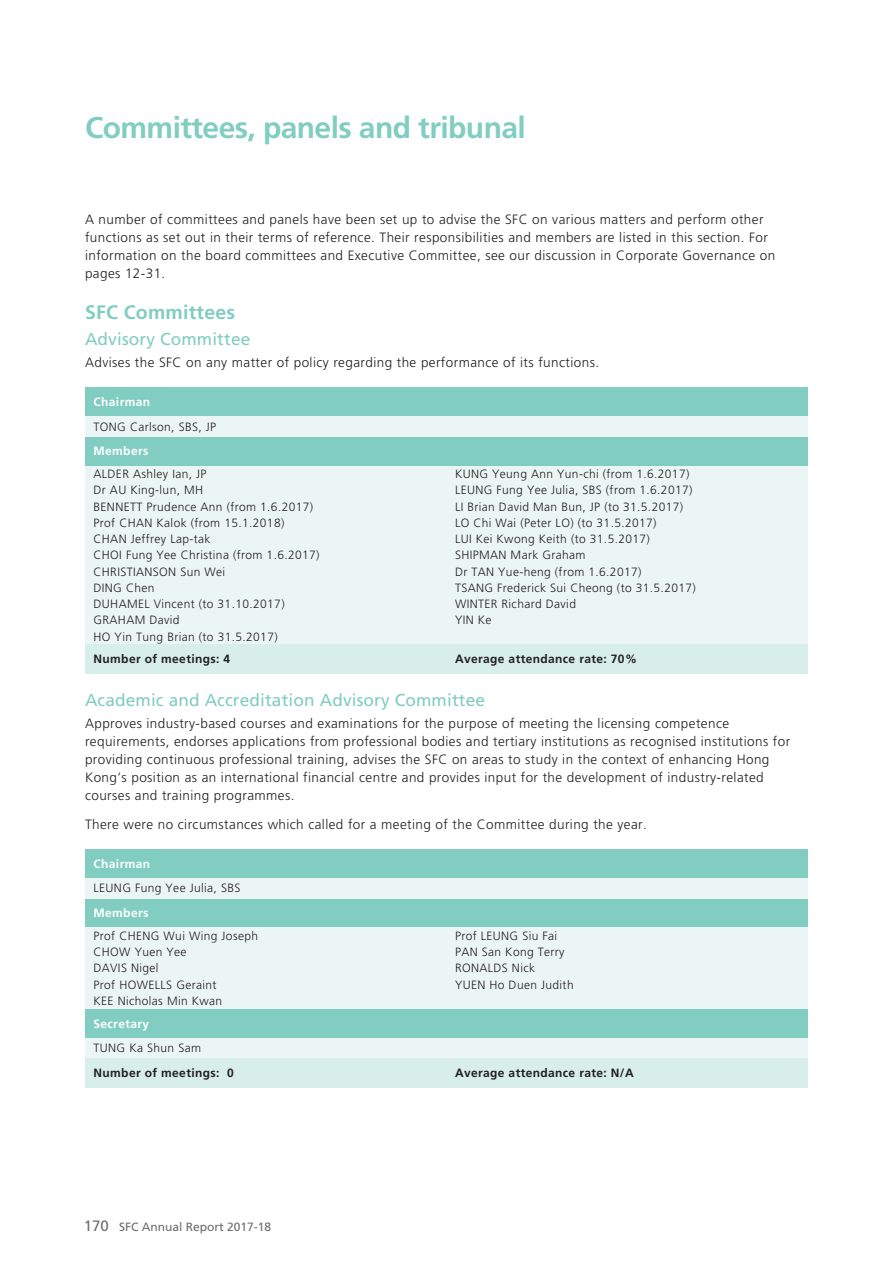
<style>
.page{position:relative;width:893px;height:1263px;background:#fff}
.page>*{position:absolute;margin:0;border:0;box-sizing:border-box;transform-origin:0 0}
.t1{font:700 30px "Frutiger LT Std";letter-spacing:-.02em;color:#81cdc1}
.t2{font:700 19.5px "Frutiger LT Std";letter-spacing:.01em;color:#81cdc1}
.t3{font:17.25px "Frutiger LT Std";letter-spacing:.01em;color:#81cdc1}
.t4{font:300 13.5px/18px "Frutiger LT Std";letter-spacing:.03em;color:#231f20}
.t5{font:300 12px/16.2px "Frutiger LT Std";letter-spacing:.03em;color:#231f20}
.t6{font:700 12px "Frutiger LT Std";letter-spacing:.03em;color:#231f20}
.t7{font:700 12px "Frutiger LT Std";letter-spacing:.03em;color:#fff}
.t8{font:12px "Frutiger LT Std";color:#6c6d70}
.s1{font-size:15px}
</style>
<div class="page">
<div style="left:85px;top:387px;width:723px;height:29px;background:#81cdc1"></div>
<div style="left:85px;top:437px;width:723px;height:29px;background:#81cdc1"></div>
<div style="left:85px;top:416px;width:361px;height:21px;background:#ebf6f4"></div>
<div style="left:446px;top:416px;width:362px;height:21px;background:#ebf6f4"></div>
<div style="left:85px;top:466px;width:361px;height:16px;background:#ebf6f4"></div>
<div style="left:446px;top:466px;width:362px;height:16px;background:#ebf6f4"></div>
<div style="left:85px;top:482px;width:361px;height:16px;background:#ebf6f4"></div>
<div style="left:446px;top:482px;width:362px;height:16px;background:#ebf6f4"></div>
<div style="left:85px;top:498px;width:361px;height:17px;background:#ebf6f4"></div>
<div style="left:446px;top:498px;width:362px;height:17px;background:#ebf6f4"></div>
<div style="left:85px;top:515px;width:361px;height:16px;background:#ebf6f4"></div>
<div style="left:446px;top:515px;width:362px;height:16px;background:#ebf6f4"></div>
<div style="left:85px;top:531px;width:361px;height:16px;background:#ebf6f4"></div>
<div style="left:446px;top:531px;width:362px;height:16px;background:#ebf6f4"></div>
<div style="left:85px;top:547px;width:361px;height:16px;background:#ebf6f4"></div>
<div style="left:446px;top:547px;width:362px;height:16px;background:#ebf6f4"></div>
<div style="left:85px;top:563px;width:361px;height:17px;background:#ebf6f4"></div>
<div style="left:446px;top:563px;width:362px;height:17px;background:#ebf6f4"></div>
<div style="left:85px;top:580px;width:361px;height:16px;background:#ebf6f4"></div>
<div style="left:446px;top:580px;width:362px;height:16px;background:#ebf6f4"></div>
<div style="left:85px;top:596px;width:361px;height:16px;background:#ebf6f4"></div>
<div style="left:446px;top:596px;width:362px;height:16px;background:#ebf6f4"></div>
<div style="left:85px;top:612px;width:361px;height:16px;background:#ebf6f4"></div>
<div style="left:446px;top:612px;width:362px;height:16px;background:#ebf6f4"></div>
<div style="left:85px;top:628px;width:361px;height:17px;background:#ebf6f4"></div>
<div style="left:446px;top:628px;width:362px;height:17px;background:#ebf6f4"></div>
<div style="left:85px;top:645px;width:361px;height:29px;background:#d7eee9"></div>
<div style="left:446px;top:645px;width:362px;height:29px;background:#d7eee9"></div>
<div style="left:85px;top:849px;width:723px;height:29px;background:#81cdc1"></div>
<div style="left:85px;top:899px;width:723px;height:29px;background:#81cdc1"></div>
<div style="left:85px;top:1009px;width:723px;height:29px;background:#81cdc1"></div>
<div style="left:85px;top:878px;width:361px;height:21px;background:#ebf6f4"></div>
<div style="left:446px;top:878px;width:362px;height:21px;background:#ebf6f4"></div>
<div style="left:85px;top:928px;width:361px;height:16px;background:#ebf6f4"></div>
<div style="left:446px;top:928px;width:362px;height:16px;background:#ebf6f4"></div>
<div style="left:85px;top:944px;width:361px;height:16px;background:#ebf6f4"></div>
<div style="left:446px;top:944px;width:362px;height:16px;background:#ebf6f4"></div>
<div style="left:85px;top:960px;width:361px;height:16px;background:#ebf6f4"></div>
<div style="left:446px;top:960px;width:362px;height:16px;background:#ebf6f4"></div>
<div style="left:85px;top:976px;width:361px;height:17px;background:#ebf6f4"></div>
<div style="left:446px;top:976px;width:362px;height:17px;background:#ebf6f4"></div>
<div style="left:85px;top:993px;width:361px;height:16px;background:#ebf6f4"></div>
<div style="left:446px;top:993px;width:362px;height:16px;background:#ebf6f4"></div>
<div style="left:85px;top:1038px;width:361px;height:20px;background:#ebf6f4"></div>
<div style="left:446px;top:1038px;width:362px;height:20px;background:#ebf6f4"></div>
<div style="left:85px;top:1058px;width:361px;height:29px;background:#d7eee9"></div>
<div style="left:446px;top:1058px;width:362px;height:29px;background:#d7eee9"></div>
<h1 class="t1" style="left:85px;top:110px;width:442px">Committees, panels and tribunal</h1>
<p class="t4" style="left:85px;top:210px;width:692px">A number of committees and panels have been set up to advise the SFC on various matters and perform other functions as set out in their terms of reference. Their responsibilities and members are listed in this section. For information on the board committees and Executive Committee, see our discussion in Corporate Governance on pages 12-31.</p>
<h2 class="t2" style="left:85px;top:301px;width:152px">SFC Committees</h2>
<h3 class="t3" style="left:85px;top:329px;width:167px">Advisory Committee</h3>
<p class="t4" style="left:85px;top:354px;width:516px">Advises the SFC on any matter of policy regarding the performance of its functions.</p>
<h4 class="t7" style="left:94px;top:395px;width:58px">Chairman</h4>
<p class="t5" style="left:94px;top:419px;width:124px">TONG Carlson, SBS, JP</p>
<h4 class="t7" style="left:94px;top:444px;width:56px">Members</h4>
<p class="t5" style="left:94px;top:466px;width:228px">ALDER Ashley Ian, JP<br>Dr AU King-lun, MH<br>BENNETT Prudence Ann (from 1.6.2017)<br>Prof CHAN Kalok (from 15.1.2018)<br>CHAN Jeffrey Lap-tak<br>CHOI Fung Yee Christina (from 1.6.2017)<br>CHRISTIANSON Sun Wei<br>DING Chen<br>DUHAMEL Vincent (to 31.10.2017)<br>GRAHAM David<br>HO Yin Tung Brian (to 31.5.2017)</p>
<p class="t5" style="left:455px;top:466px;width:242px">KUNG Yeung Ann Yun-chi (from 1.6.2017)<br>LEUNG Fung Yee Julia, SBS (from 1.6.2017)<br>LI Brian David Man Bun, JP (to 31.5.2017)<br>LO Chi Wai (Peter LO) (to 31.5.2017)<br>LUI Kei Kwong Keith (to 31.5.2017)<br>SHIPMAN Mark Graham<br>Dr TAN Yue-heng (from 1.6.2017)<br>TSANG Frederick Sui Cheong (to 31.5.2017)<br>WINTER Richard David<br>YIN Ke</p>
<p class="t6" style="left:94px;top:652px;width:138px">Number of meetings: 4</p>
<p class="t6" style="left:455px;top:652px;width:184px">Average attendance rate: 70%</p>
<h3 class="t3" style="left:85px;top:690px;width:401px">Academic and Accreditation Advisory Committee</h3>
<p class="t4" style="left:85px;top:715px;width:707px">Approves industry-based courses and examinations for the purpose of meeting the licensing competence requirements, endorses applications from professional bodies and tertiary institutions as recognised institutions for providing continuous professional training, advises the SFC on areas to study in the context of enhancing Hong Kong’s position as an international financial centre and provides input for the development of industry-related courses and training programmes.</p>
<p class="t4" style="left:85px;top:815px;width:563px">There were no circumstances which called for a meeting of the Committee during the year.</p>
<h4 class="t7" style="left:94px;top:856px;width:58px">Chairman</h4>
<p class="t5" style="left:94px;top:880px;width:148px">LEUNG Fung Yee Julia, SBS</p>
<h4 class="t7" style="left:94px;top:906px;width:56px">Members</h4>
<p class="t5" style="left:94px;top:928px;width:166px">Prof CHENG Wui Wing Joseph<br>CHOW Yuen Yee<br>DAVIS Nigel<br>Prof HOWELLS Geraint<br>KEE Nicholas Min Kwan</p>
<p class="t5" style="left:455px;top:928px;width:120px">Prof LEUNG Siu Fai<br>PAN San Kong Terry<br>RONALDS Nick<br>YUEN Ho Duen Judith</p>
<h4 class="t7" style="left:94px;top:1016px;width:57px">Secretary</h4>
<p class="t5" style="left:94px;top:1040px;width:109px">TUNG Ka Shun Sam</p>
<p class="t6" style="left:94px;top:1066px;width:142px">Number of meetings: 0</p>
<p class="t6" style="left:455px;top:1066px;width:180px">Average attendance rate: N/A</p>
<p class="t8" style="left:84px;top:1219px;width:189px"><span class="s1">170</span> SFC Annual Report 2017-18</p>
</div>
